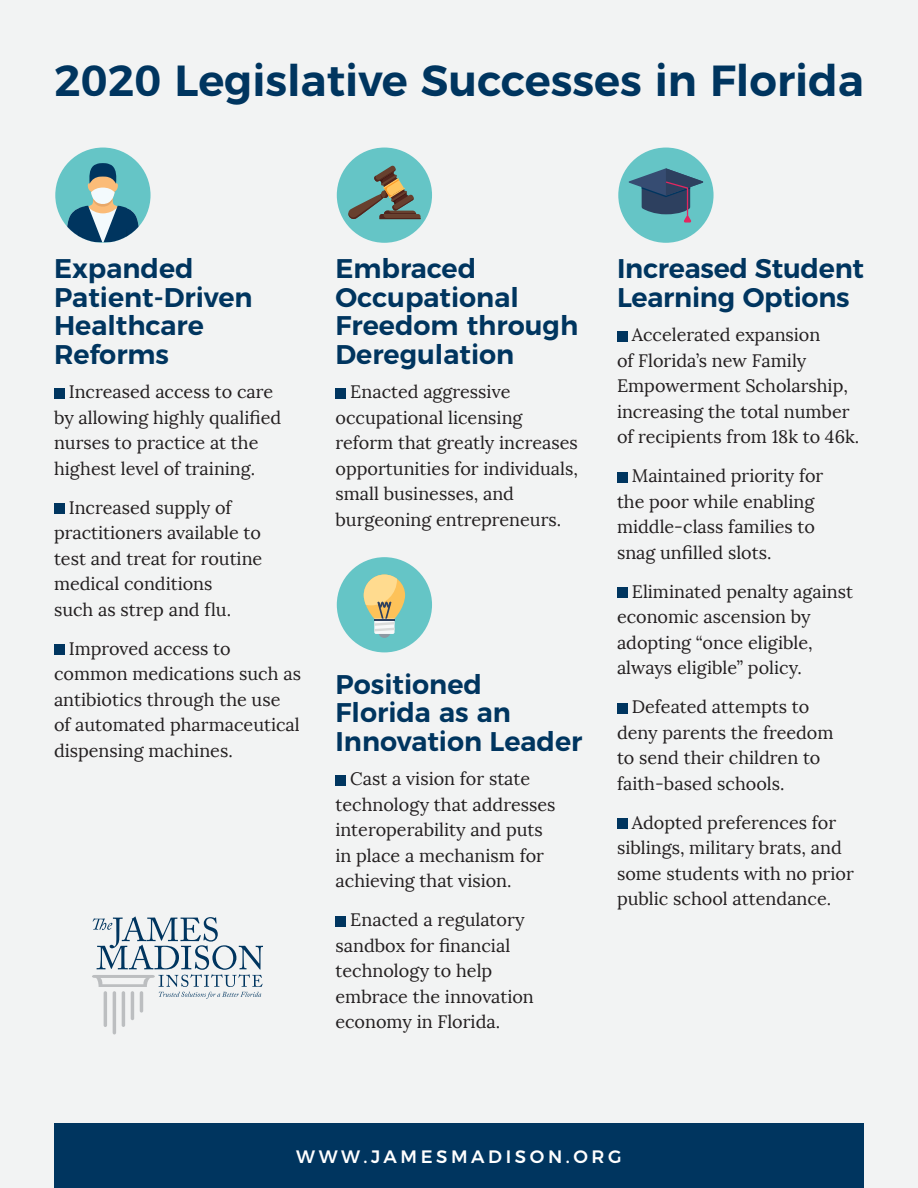
<style>
.page{position:relative;width:918px;height:1188px;background:#f2f3f3}
.page>*{position:absolute;margin:0;border:0;box-sizing:border-box;transform-origin:0 0}
.Header_2{font:600 43.5px "Montserrat";color:#00355f}
.Header_2-2{font:600 27px/28.5px "Montserrat";color:#00355f}
.Body_Bulleted{font:18px/25.5px "Lora";color:#231f20}
.Header_2-3{font:500 18px "Montserrat";letter-spacing:.2em;color:#fff}
</style>
<div class="page">
<div style="left:54px;top:388px;width:10px;height:10px;background:#00355f"></div>
<div style="left:54px;top:504px;width:10px;height:10px;background:#00355f"></div>
<div style="left:54px;top:645px;width:10px;height:10px;background:#00355f"></div>
<div style="left:336px;top:388px;width:10px;height:10px;background:#00355f"></div>
<div style="left:336px;top:775px;width:10px;height:10px;background:#00355f"></div>
<div style="left:336px;top:916px;width:10px;height:10px;background:#00355f"></div>
<div style="left:617px;top:331px;width:10px;height:10px;background:#00355f"></div>
<div style="left:617px;top:472px;width:10px;height:10px;background:#00355f"></div>
<div style="left:617px;top:588px;width:10px;height:10px;background:#00355f"></div>
<div style="left:617px;top:703px;width:10px;height:10px;background:#00355f"></div>
<div style="left:617px;top:819px;width:10px;height:10px;background:#00355f"></div>
<div style="left:337px;top:148px;width:95px;height:95px;background:#65c5c6;border-radius:50%"></div>
<svg style="left:348px;top:165px;width:73px;height:55px"></svg>
<div style="left:337px;top:557px;width:95px;height:95px;background:#65c5c6;border-radius:50%"></div>
<svg style="left:364px;top:575px;width:41px;height:50px"></svg>
<svg style="left:364px;top:575px;width:33px;height:63px"></svg>
<div style="left:618px;top:148px;width:96px;height:95px;background:#65c5c6;border-radius:50%"></div>
<svg style="left:629px;top:168px;width:74px;height:55px"></svg>
<div style="left:55px;top:148px;width:96px;height:95px;background:#65c5c6;border-radius:50%"></div>
<svg style="left:61px;top:163px;width:83px;height:80px"></svg>
<hr style="left:140px;top:991px;width:3px;height:22px;background:#bcbec0;border-radius:2px">
<hr style="left:131px;top:991px;width:3px;height:29px;background:#bcbec0;border-radius:2px">
<hr style="left:122px;top:991px;width:3px;height:36px;background:#bcbec0;border-radius:2px">
<hr style="left:113px;top:991px;width:3px;height:43px;background:#bcbec0;border-radius:2px">
<hr style="left:104px;top:991px;width:3px;height:36px;background:#bcbec0;border-radius:2px">
<svg style="left:92px;top:917px;width:171px;height:82px"></svg>
<div style="left:54px;top:1124px;width:810px;height:64px;background:#00355f"></div>
<p class="Header_2" style="left:54px;top:45px;width:812px">2020 Legislative Successes in Florida</p>
<p class="Header_2-2" style="left:54px;top:252px;width:200px">Expanded<br>Patient-Driven<br>Healthcare<br>Reforms</p>
<p class="Body_Bulleted" style="left:54px;top:379px;width:229px;text-indent:15px">Increased access to care by allowing highly qualified nurses to practice at the highest level of training.</p>
<p class="Body_Bulleted" style="left:54px;top:495px;width:210px;text-indent:15px">Increased supply of practitioners available to test and treat for routine medical conditions<br>such as strep and flu.</p>
<p class="Body_Bulleted" style="left:54px;top:636px;width:249px;text-indent:15px">Improved access to common medications such as antibiotics through the use of automated pharmaceutical dispensing machines.</p>
<p class="Header_2-2" style="left:336px;top:252px;width:244px">Embraced<br>Occupational<br>Freedom through<br>Deregulation</p>
<p class="Body_Bulleted" style="left:336px;top:379px;width:244px;text-indent:15px">Enacted aggressive occupational licensing reform that greatly increases opportunities for individuals, small businesses, and burgeoning entrepreneurs.</p>
<p class="Header_2-2" style="left:336px;top:668px;width:248px">Positioned<br>Florida as an<br>Innovation Leader</p>
<p class="Body_Bulleted" style="left:336px;top:766px;width:222px;text-indent:15px">Cast a vision for state technology that addresses interoperability and puts in place a mechanism for achieving that vision.</p>
<p class="Body_Bulleted" style="left:336px;top:907px;width:200px;text-indent:15px">Enacted a regulatory sandbox for financial technology to help embrace the innovation economy in Florida.</p>
<p class="Header_2-2" style="left:617px;top:252px;width:248px">Increased Student<br>Learning Options</p>
<p class="Body_Bulleted" style="left:617px;top:322px;width:244px;text-indent:15px">Accelerated expansion<br>of Florida’s new Family<br>Empowerment Scholarship, increasing the total number of recipients from 18k to 46k.</p>
<p class="Body_Bulleted" style="left:617px;top:463px;width:208px;text-indent:15px">Maintained priority for the poor while enabling middle-class families to snag unfilled slots.</p>
<p class="Body_Bulleted" style="left:617px;top:579px;width:238px;text-indent:15px">Eliminated penalty against economic ascension by adopting “once eligible, always eligible” policy.</p>
<p class="Body_Bulleted" style="left:617px;top:694px;width:218px;text-indent:15px">Defeated attempts to deny parents the freedom to send their children to faith-based schools.</p>
<p class="Body_Bulleted" style="left:617px;top:810px;width:238px;text-indent:15px">Adopted preferences for siblings, military brats, and some students with no prior public school attendance.</p>
<p class="Header_2-3" style="left:296px;top:1142px;width:327px">WWW.JAMESMADISON.ORG</p>
</div>
